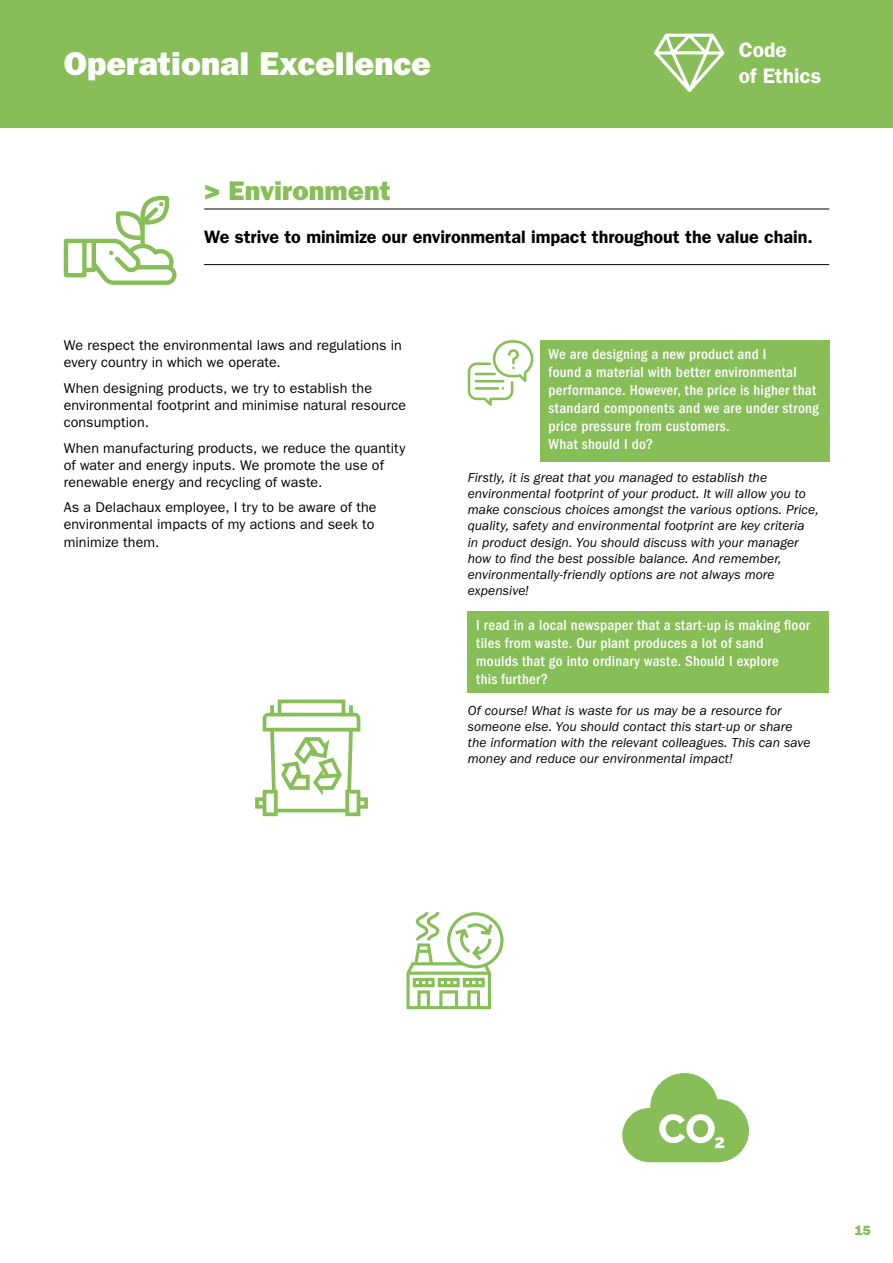
<style>
.page{position:relative;width:893px;height:1263px;background:#fff}
.page>*{position:absolute;margin:0;border:0;box-sizing:border-box;transform-origin:0 0}
.t1{font:33px "ITC Franklin Gothic Std Hvy";color:#fff}
.titre2{font:27px "ITC Franklin Gothic Std Hvy";color:#87be58}
.t2{font:600 21px/25.2px "ITC Franklin Gothic Std";letter-spacing:-.005em;color:#fff}
._1phrase{font:600 18px "ITC Franklin Gothic Std";letter-spacing:-.005em;color:#000}
.question2{font:500 condensed 15px/18px "ITC Franklin Gothic Std";letter-spacing:.015em;color:#fff}
.courant_9_espAV2{font:14.25px/17.1px "ITC Franklin Gothic Std";letter-spacing:.01em;color:#000}
.réponse{font:italic 13.5px/16.2px "ITC Franklin Gothic Std";letter-spacing:.005em;color:#000}
.question2-2{font:italic 13.5px/16.2px "ITC Franklin Gothic Std";letter-spacing:.005em;color:#000}
.t3{font:13.5px "ITC Franklin Gothic Std Hvy";color:#87be58}
</style>
<div class="page">
<div style="left:0;top:0;width:893px;height:128px;background:#87be58"></div>
<svg style="left:654px;top:34px;width:70px;height:58px"></svg>
<div style="left:540px;top:340px;width:289px;height:121px;background:#87be58"></div>
<div style="left:468px;top:611px;width:361px;height:81px;background:#87be58"></div>
<hr style="left:204px;top:209px;width:625px;height:1px;background:#000">
<hr style="left:204px;top:264px;width:625px;height:1px;background:#000">
<svg style="left:64px;top:195px;width:113px;height:90px"></svg>
<svg style="left:406px;top:912px;width:97px;height:97px"></svg>
<svg style="left:255px;top:699px;width:113px;height:117px"></svg>
<svg style="left:622px;top:1073px;width:127px;height:89px"></svg>
<svg style="left:468px;top:340px;width:65px;height:66px"></svg>
<hr style="left:475px;top:387px;width:24px;height:3px;background:#87be58">
<hr style="left:475px;top:373px;width:21px;height:2px;background:#87be58">
<h1 class="t1" style="left:64px;top:44px;width:369px">Operational Excellence</h1>
<h3 class="t2" style="left:739px;top:38px;width:84px">Code<br>of Ethics</h3>
<p class="titre2" style="left:204px;top:175px;width:188px">&gt; Environment</p>
<p class="_1phrase" style="left:204px;top:226px;width:610px">We strive to minimize our environmental impact throughout the value chain.</p>
<p class="courant_9_espAV2" style="left:64px;top:337px;width:340px">We respect the environmental laws and regulations in every country in which we operate.</p>
<p class="courant_9_espAV2" style="left:64px;top:379px;width:344px">When designing products, we try to establish the environmental footprint and minimise natural resource consumption.</p>
<p class="courant_9_espAV2" style="left:64px;top:439px;width:343px">When manufacturing products, we reduce the quantity of water and energy inputs. We promote the use of renewable energy and recycling of waste.</p>
<p class="courant_9_espAV2" style="left:64px;top:499px;width:314px">As a Delachaux employee, I try to be aware of the environmental impacts of my actions and seek to minimize them.</p>
<p class="question2" style="left:549px;top:345px;width:272px">We are designing a new product and I<br>found a material with better environmental performance. However, the price is higher that standard components and we are under strong price pressure from customers.<br>What should I do?</p>
<p class="réponse" style="left:468px;top:469px;width:352px">Firstly, it is great that you managed to establish the environmental footprint of your product. It will allow you to make conscious choices amongst the various options. Price, quality, safety and environmental footprint are key criteria<br>in product design. You should discuss with your manager how to find the best possible balance. And remember, environmentally-friendly options are not always more expensive!</p>
<p class="question2" style="left:476px;top:616px;width:335px">I read in a local newspaper that a start-up is making floor tiles from waste. Our plant produces a lot of sand<br>moulds that go into ordinary waste. Should I explore<br>this further?</p>
<p class="question2-2" style="left:468px;top:702px;width:344px">Of course! What is waste for us may be a resource for someone else. You should contact this start-up or share the information with the relevant colleagues. This can save money and reduce our environmental impact!</p>
<p class="t3" style="left:855px;top:1222px;width:18px">15</p>
</div>
